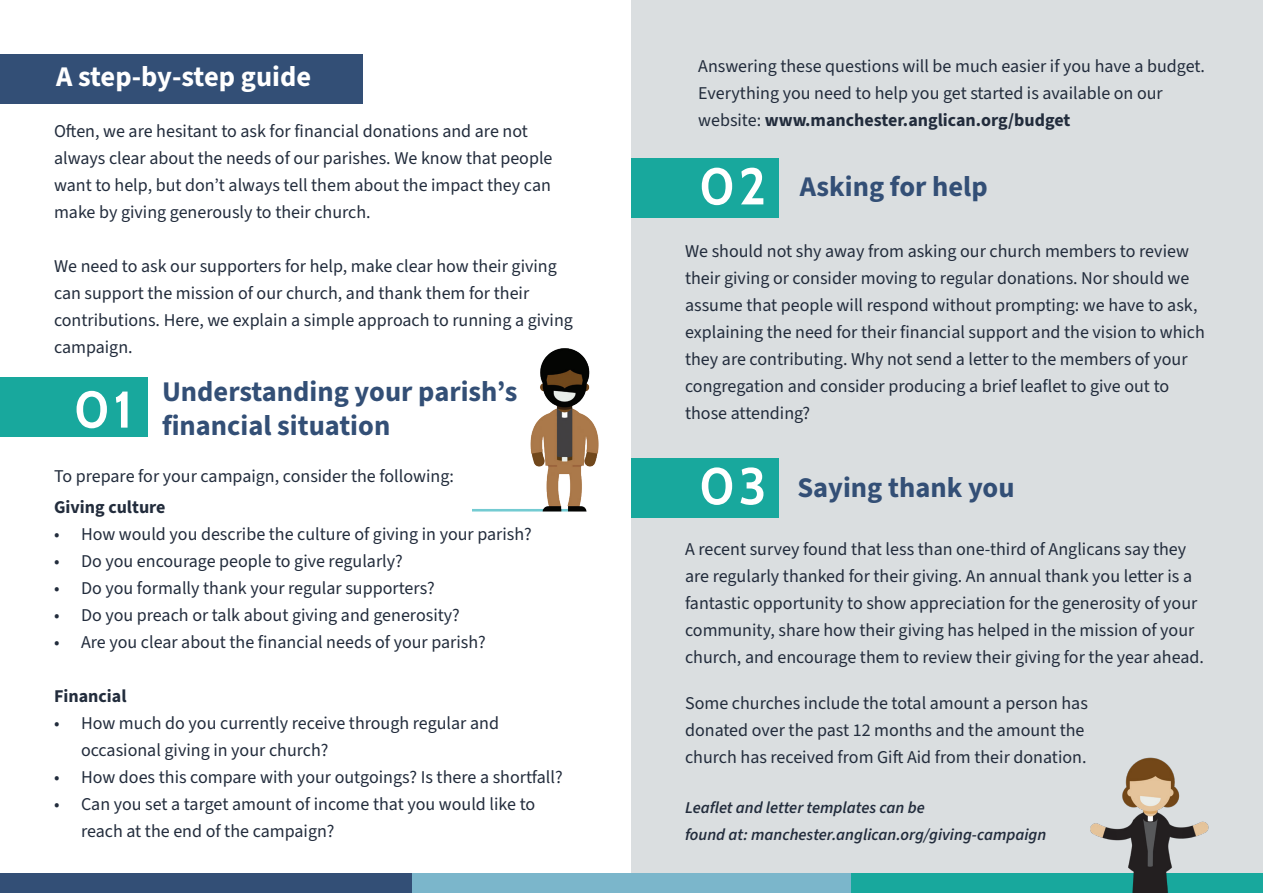
<style>
.page{position:relative;width:1263px;height:893px;background:#fff}
.page>*{position:absolute;margin:0;border:0;box-sizing:border-box;transform-origin:0 0}
.t1{font:51.45px "Cabin";color:#fff}
.t2{font:700 28.5px/34.5px "Source Sans 3";color:#334f76}
.t3{font:700 28.5px "Source Sans 3";color:#fff}
.t4{font:18px/27px "Source Sans 3";color:#222c3c}
.t5{font:700 18px "Source Sans 3";color:#222c3c}
.t6{font:italic 600 16.5px "Source Sans 3";color:#222c3c}
.s1{font-weight:700}
</style>
<div class="page">
<div style="left:631px;top:0;width:632px;height:893px;background:#dadee0"></div>
<div style="left:0;top:873px;width:412px;height:20px;background:#334f76"></div>
<div style="left:850px;top:873px;width:413px;height:20px;background:#18a89d"></div>
<div style="left:412px;top:873px;width:438px;height:20px;background:#7bb6cb"></div>
<div style="left:0;top:54px;width:362px;height:50px;background:#334f76"></div>
<div style="left:0;top:378px;width:147px;height:59px;background:#18a89d"></div>
<div style="left:631px;top:159px;width:148px;height:59px;background:#18a89d"></div>
<div style="left:631px;top:458px;width:148px;height:60px;background:#18a89d"></div>
<img style="left:1090px;top:757px;width:119px;height:136px">
<img style="left:472px;top:348px;width:127px;height:164px">
<p class="t3" style="left:56px;top:58px;width:257px">A step-by-step guide</p>
<p class="t4" style="left:54px;top:117px;width:500px">Often, we are hesitant to ask for financial donations and are not always clear about the needs of our parishes. We know that people want to help, but don’t always tell them about the impact they can make by giving generously to their church.</p>
<p class="t4" style="left:54px;top:252px;width:504px">We need to ask our supporters for help, make clear how their giving</p>
<p class="t4" style="left:54px;top:279px;width:520px">can support the mission of our church, and thank them for their contributions. Here, we explain a simple approach to running a giving campaign.</p>
<p class="t1" style="left:74px;top:369px;width:60px">01</p>
<p class="t2" style="left:162px;top:374px;width:357px">Understanding your parish’s financial situation</p>
<p class="t4" style="left:54px;top:462px;width:401px">To prepare for your campaign, consider the following:</p>
<p class="t5" style="left:54px;top:495px;width:113px">Giving culture</p>
<p class="t4" style="left:54px;top:520px;width:479px">• How would you describe the culture of giving in your parish?</p>
<p class="t4" style="left:54px;top:547px;width:350px">• Do you encourage people to give regularly?</p>
<p class="t4" style="left:54px;top:574px;width:382px">• Do you formally thank your regular supporters?</p>
<p class="t4" style="left:54px;top:601px;width:407px">• Do you preach or talk about giving and generosity?</p>
<p class="t4" style="left:54px;top:628px;width:433px">• Are you clear about the financial needs of your parish?</p>
<p class="t5" style="left:54px;top:684px;width:74px">Financial</p>
<p class="t4" style="left:81px;top:709px;width:419px;text-indent:-27px">• How much do you currently receive through regular and occasional giving in your church?</p>
<p class="t4" style="left:54px;top:763px;width:510px">• How does this compare with your outgoings? Is there a shortfall?</p>
<p class="t4" style="left:81px;top:790px;width:456px;text-indent:-27px">• Can you set a target amount of income that you would like to reach at the end of the campaign?</p>
<p class="t4" style="left:698px;top:53px;width:508px">Answering these questions will be much easier if you have a budget.<br>Everything you need to help you get started is available on our website: <span class="s1">www.manchester.anglican.org/budget</span></p>
<p class="t1" style="left:699px;top:146px;width:69px">02</p>
<p class="t2" style="left:800px;top:170px;width:189px">Asking for help</p>
<p class="t4" style="left:685px;top:238px;width:521px">We should not shy away from asking our church members to review their giving or consider moving to regular donations. Nor should we assume that people will respond without prompting: we have to ask, explaining the need for their financial support and the vision to which they are contributing. Why not send a letter to the members of your congregation and consider producing a brief leaflet to give out to</p>
<p class="t4" style="left:685px;top:400px;width:127px">those attending?</p>
<p class="t1" style="left:699px;top:446px;width:69px">03</p>
<p class="t2" style="left:797px;top:470px;width:219px">Saying thank you</p>
<p class="t4" style="left:685px;top:535px;width:520px">A recent survey found that less than one-third of Anglicans say they are regularly thanked for their giving. An annual thank you letter is a fantastic opportunity to show appreciation for the generosity of your community, share how their giving has helped in the mission of your church, and encourage them to review their giving for the year ahead.</p>
<p class="t4" style="left:685px;top:690px;width:404px">Some churches include the total amount a person has donated over the past 12 months and the amount the church has received from Gift Aid from their donation.</p>
<p class="t6" style="left:685px;top:797px;width:241px">Leaflet and letter templates can be</p>
<p class="t6" style="left:685px;top:824px;width:363px">found at: manchester.anglican.org/giving-campaign</p>
</div>
